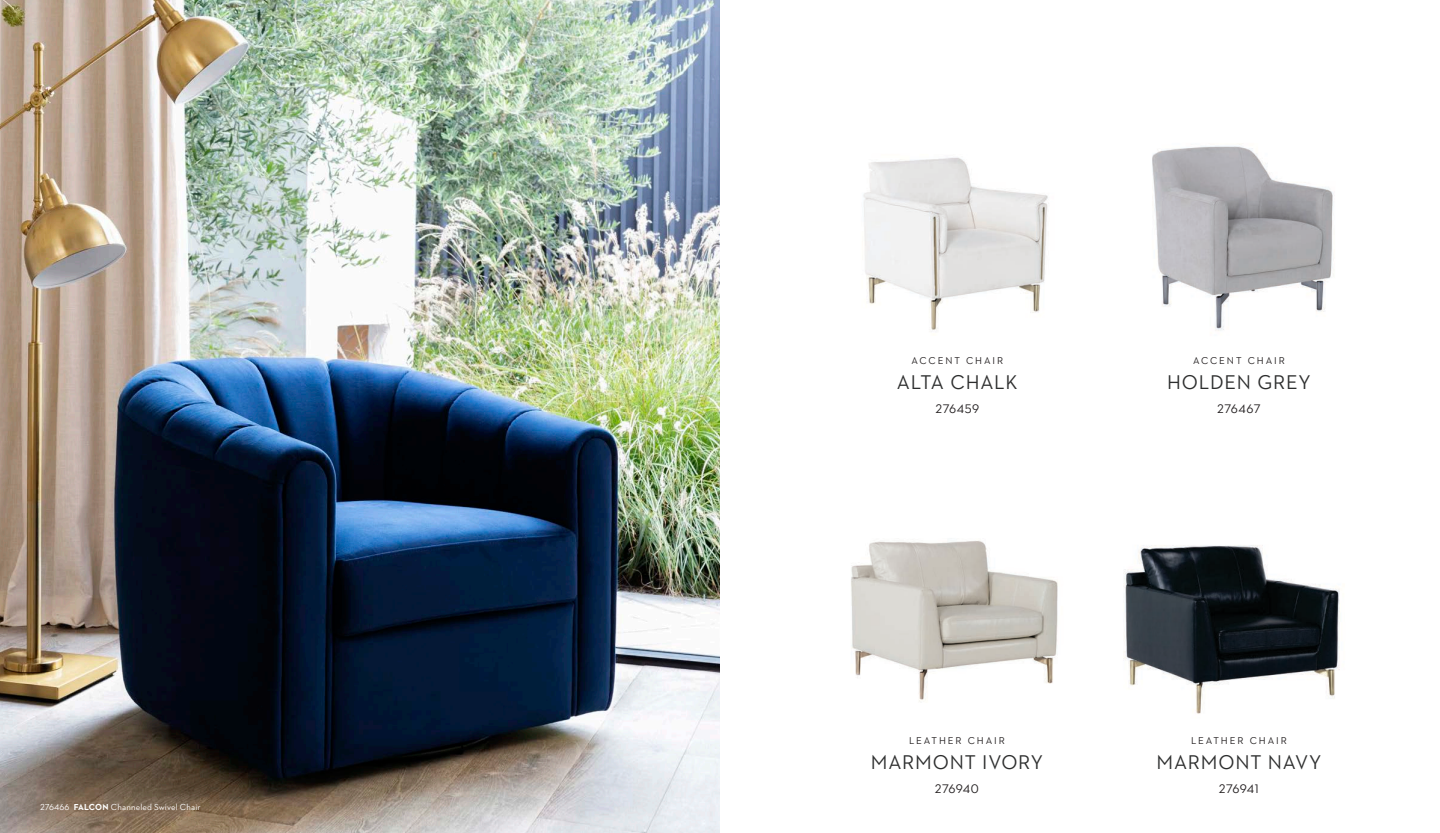
<style>
.page{position:relative;width:1440px;height:833px;background:#fff}
.page>*{position:absolute;margin:0;border:0;box-sizing:border-box;transform-origin:0 0}
.t1{font:20px "Neutraface 2 Text";letter-spacing:.04em;color:#2d2e2e}
.t2{font:12.5px "Neutraface 2 Text";letter-spacing:.04em;color:#231f20}
.t3{font:10px "Neutraface 2 Text";letter-spacing:.19em;color:#231f20}
.t4{font:8.75px "Neutraface 2 Text";letter-spacing:.02em;color:#fff}
.s1{font-family:"Futura BT";font-weight:300;font-size:10px;color:#2d2e2e}
.s2{font-weight:700}
</style>
<div class="page">
<img style="left:0;top:0;width:720px;height:832px">
<img style="left:1123px;top:545px;width:217px;height:169px">
<img style="left:851px;top:540px;width:207px;height:162px">
<img style="left:863px;top:157px;width:185px;height:173px">
<img style="left:1152px;top:144px;width:181px;height:187px">
<p class="t4" style="left:22px;top:802px;width:180px"><span class="s1">02</span> 276466 <span class="s2">FALCON</span> Channeled Swivel Chair</p>
<p class="t3" style="left:911px;top:354px;width:93px">ACCENT CHAIR</p>
<h1 class="t1" style="left:897px;top:370px;width:122px">ALTA CHALK</h1>
<p class="t2" style="left:935px;top:401px;width:45px">276459</p>
<p class="t3" style="left:1193px;top:354px;width:93px">ACCENT CHAIR</p>
<h1 class="t1" style="left:1167px;top:370px;width:145px">HOLDEN GREY</h1>
<p class="t2" style="left:1217px;top:401px;width:45px">276467</p>
<p class="t3" style="left:909px;top:734px;width:97px">LEATHER CHAIR</p>
<h1 class="t1" style="left:871px;top:749px;width:174px">MARMONT IVORY</h1>
<p class="t2" style="left:935px;top:780px;width:46px">276940</p>
<p class="t3" style="left:1191px;top:734px;width:97px">LEATHER CHAIR</p>
<h1 class="t1" style="left:1157px;top:749px;width:166px">MARMONT NAVY</h1>
<p class="t2" style="left:1219px;top:780px;width:41px">276941</p>
</div>
